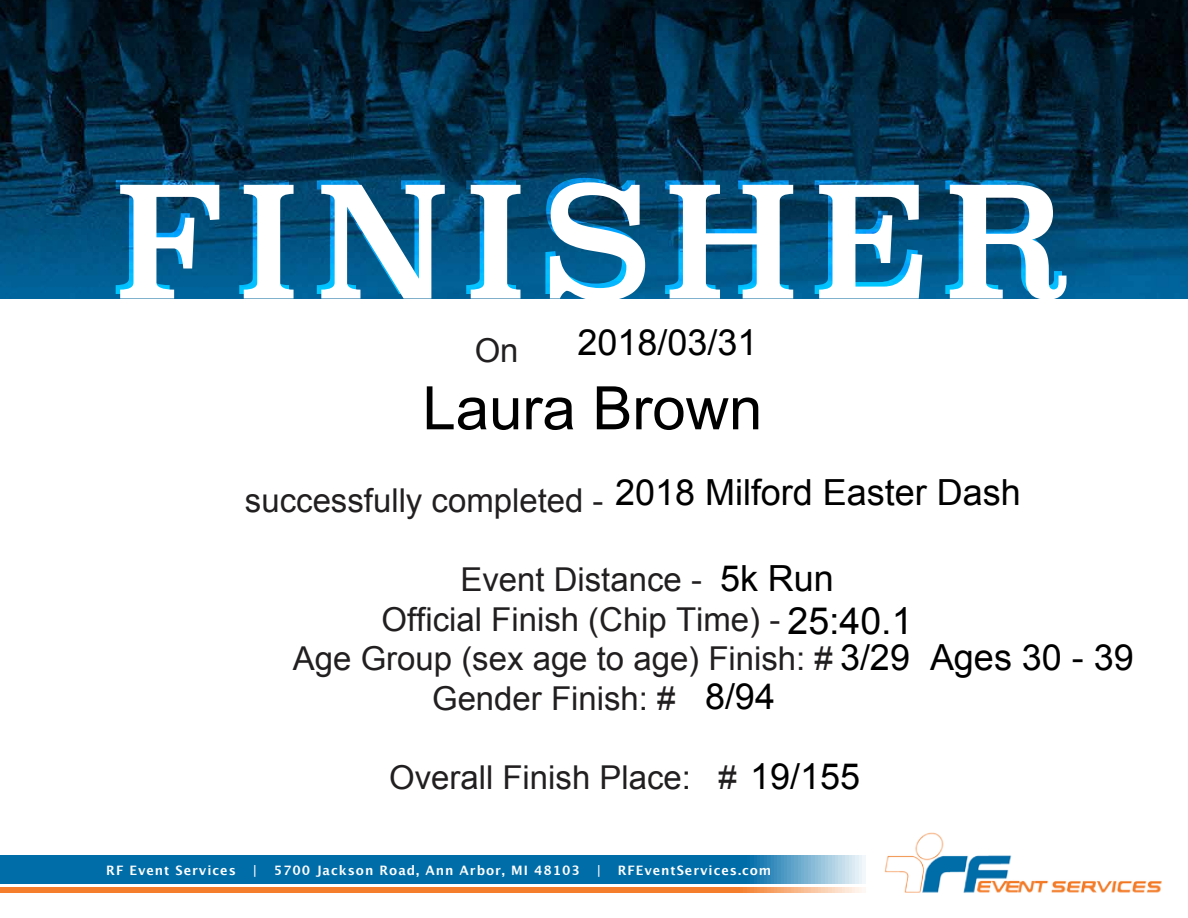
<style>
.page{position:relative;width:1188px;height:918px;background:#fff}
.page>*{position:absolute;margin:0;border:0;box-sizing:border-box;transform-origin:0 0}
.t1{font:153px "Superclarendon";letter-spacing:.1em;color:#fff}
.t2{font:60px "Arial";color:#000}
.t3{font:37.5px "Arial";color:#000}
.t4{font:36px "Arial";color:#000}
.t5{font:32.85px "Arial";color:#221f20}
.t6{font:700 13.05px "Lucida Grande";letter-spacing:.075em;color:#fff}
.s1{font-size:36px;color:#000}
</style>
<div class="page">
<img style="left:0;top:0;width:1188px;height:298px">
<img style="left:884px;top:832px;width:278px;height:61px">
<svg style="left:0;top:856px;width:865px;height:27px;background:#1076ae"></svg>
<svg style="left:0;top:887px;width:865px;height:5px;background:#f48739"></svg>
<h1 class="t1" style="left:110px;top:135px;width:957px">FINISHER</h1>
<p class="t5" style="left:475px;top:328px;width:45px">On</p>
<p class="t4" style="left:578px;top:323px;width:182px">2018/03/31</p>
<h2 class="t2" style="left:422px;top:375px;width:342px">Laura Brown</h2>
<p class="t5" style="left:245px;top:479px;width:360px">successfully completed -</p>
<p class="t4" style="left:615px;top:473px;width:407px">2018 Milford Easter Dash</p>
<p class="t4" style="left:720px;top:558px;width:116px">5k Run</p>
<p class="t5" style="left:460px;top:558px;width:243px">Event Distance -</p>
<p class="t5" style="left:382px;top:598px;width:400px">Official Finish (Chip Time) -</p>
<p class="t5" style="left:293px;top:637px;width:619px">Age Group (sex age to age) Finish: # <span class="s1">3/29</span></p>
<p class="t5" style="left:432px;top:677px;width:245px">Gender Finish: #</p>
<p class="t3" style="left:788px;top:600px;width:127px">25:40.1</p>
<p class="t4" style="left:705px;top:677px;width:72px">8/94</p>
<p class="t5" style="left:389px;top:756px;width:472px">Overall Finish Place: # <span class="s1">19/155</span></p>
<p class="t4" style="left:930px;top:638px;width:205px">Ages 30 - 39</p>
<p class="t6" style="left:106px;top:860px;width:131px">RF Event Services</p>
<p class="t6" style="left:252px;top:860px;width:6px">|</p>
<p class="t6" style="left:274px;top:860px;width:308px">5700 Jackson Road, Ann Arbor, MI 48103</p>
<p class="t6" style="left:596px;top:860px;width:6px">|</p>
<p class="t6" style="left:618px;top:860px;width:155px">RFEventServices.com</p>
</div>
